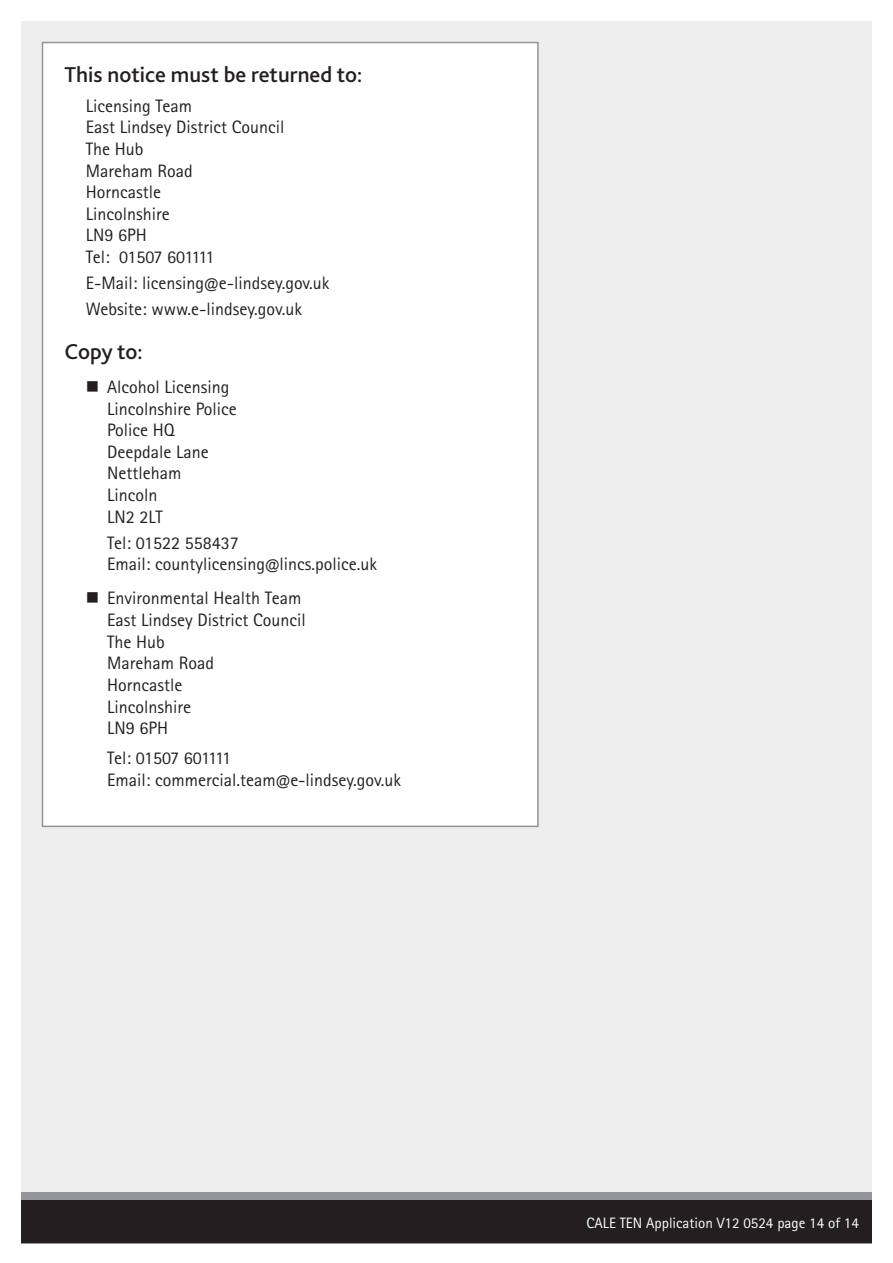
<style>
.page{position:relative;width:893px;height:1263px;background:#fff}
.page>*{position:absolute;margin:0;border:0;box-sizing:border-box;transform-origin:0 0}
.Sub_Heading{font:500 22.5px "Bliss";color:#231f20}
.Body_Text{font:18px/21.6px "Rotis Sans Serif Pro";color:#231f20}
.Body_Bullet{font:18px "Rotis Sans Serif Pro";color:#231f20}
.Body_Text-2{font:18px "Rotis Sans Serif Pro";letter-spacing:-.035em;color:#231f20}
.Body_Bullet-2{font:18px "Rotis Sans Serif Pro";letter-spacing:-.035em;color:#231f20}
.t1{font:15px "Rotis Sans Serif Pro";color:#fff}
</style>
<div class="page">
<div style="left:21px;top:21px;width:851px;height:1221px;background:#eeeeef"></div>
<div style="left:21px;top:1192px;width:851px;height:51px;background:#939598"></div>
<div style="left:21px;top:1201px;width:851px;height:42px;background:#231f20"></div>
<div style="left:43px;top:43px;width:495px;height:783px;background:#fff"></div>
<p class="Sub_Heading" style="left:65px;top:60px;width:299px">This notice must be returned to:</p>
<p class="Body_Text" style="left:86px;top:95px;width:108px">Licensing Team</p>
<p class="Body_Text" style="left:86px;top:117px;width:200px">East Lindsey District Council</p>
<p class="Body_Text" style="left:86px;top:138px;width:108px">The Hub<br>Mareham Road<br>Horncastle<br>Lincolnshire<br>LN9 6PH</p>
<p class="Body_Text-2" style="left:86px;top:246px;width:130px">Tel: 01507 601111</p>
<p class="Body_Text" style="left:86px;top:272px;width:245px">E-Mail: licensing@e-lindsey.gov.uk</p>
<p class="Body_Text" style="left:86px;top:298px;width:218px">Website: www.e-lindsey.gov.uk</p>
<p class="Sub_Heading" style="left:65px;top:337px;width:80px">Copy to:</p>
<p class="Body_Text" style="left:107px;top:376px;width:131px">Alcohol Licensing<br>Lincolnshire Police<br>Police HQ<br>Deepdale Lane<br>Nettleham<br>Lincoln<br>LN2 2LT</p>
<p class="Body_Bullet" style="left:107px;top:532px;width:133px">Tel: 01522 558437</p>
<p class="Body_Bullet" style="left:107px;top:553px;width:272px">Email: countylicensing@lincs.police.uk</p>
<p class="Body_Text" style="left:107px;top:588px;width:200px">Environmental Health Team<br>East Lindsey District Council<br>The Hub<br>Mareham Road<br>Horncastle<br>Lincolnshire<br>LN9 6PH</p>
<p class="Body_Bullet-2" style="left:107px;top:747px;width:125px">Tel: 01507 601111</p>
<p class="Body_Bullet" style="left:107px;top:769px;width:296px">Email: commercial.team@e-lindsey.gov.uk</p>
<p class="t1" style="left:586px;top:1214px;width:274px">CALE TEN Application V12 0524 page 14 of 14</p>
</div>
